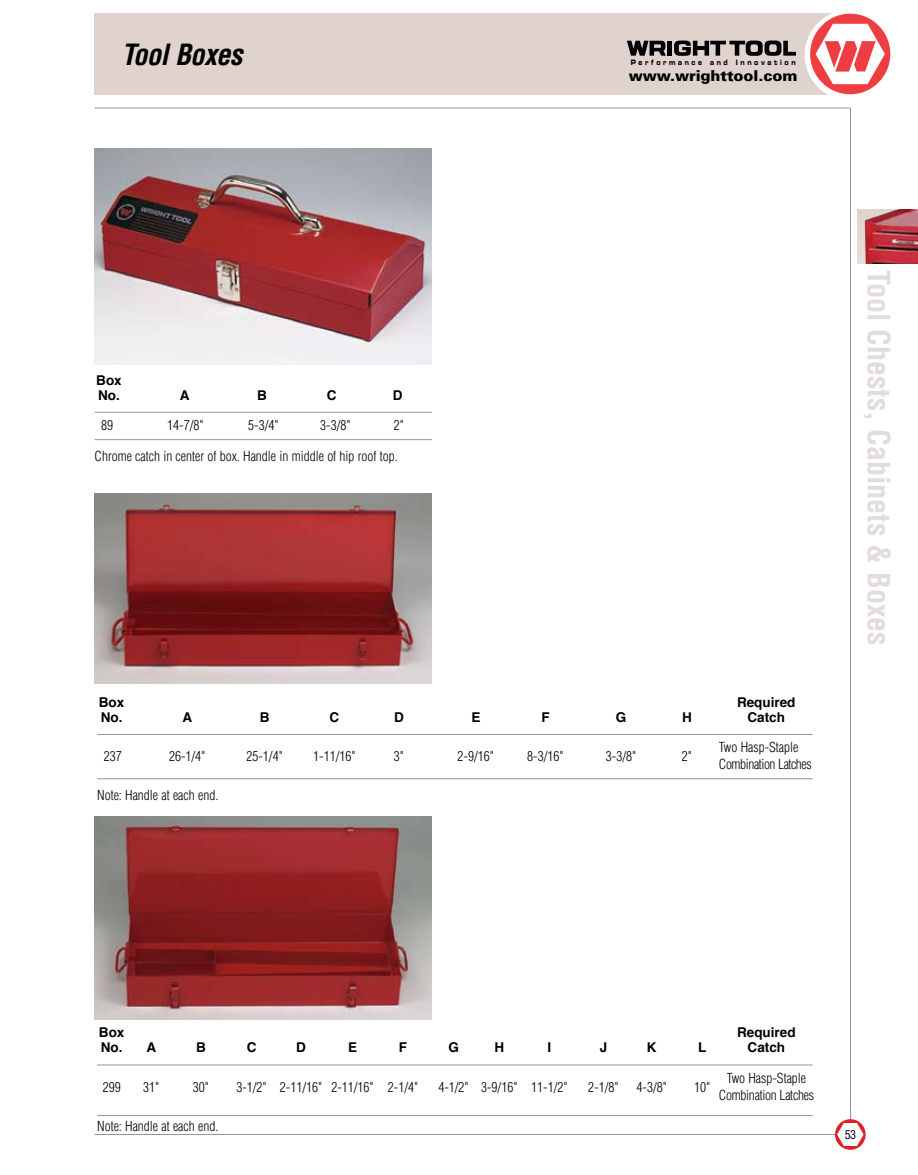
<style>
.page{position:relative;width:918px;height:1175px;background:#fff}
.page>*{position:absolute;margin:0;border:0;box-sizing:border-box;transform-origin:0 0}
.t1{font:700 condensed 30px "Helvetica";color:#e2dcda}
.t2{font:italic 700 condensed 28.5px "Helvetica";letter-spacing:-.02em;color:#000}
.t3{font:900 15px "Univers";letter-spacing:-.005em;color:#000}
.t4{font:300 condensed 13.5px "Helvetica";color:#000}
.t5{font:700 13.5px/15px "Helvetica";color:#000}
.t6{font:300 condensed 13.5px/17.2px "Helvetica";letter-spacing:-.03em;color:#000}
.t7{font:300 condensed 13.5px/17.2px "Helvetica";letter-spacing:-.02em;color:#000;text-align:center}
.t8{font:condensed 12px "Helvetica";color:#000}
.t9{font:7.5px "Eurostile Bold Extended Two";letter-spacing:.49em;color:#000;scale:.7 1}
</style>
<div class="page">
<hr style="left:850px;top:108px;width:1px;height:1026px;background:#939598">
<hr style="left:94px;top:1134px;width:756px;height:1px;background:#939598">
<hr style="left:94px;top:108px;width:756px;height:1px;background:#939598">
<svg style="left:835px;top:1119px;width:31px;height:30px"></svg>
<svg style="left:837px;top:1123px;width:27px;height:22px"></svg>
<div style="left:857px;top:209px;width:61px;height:54px;background:#e4d8d3"></div>
<img style="left:864px;top:209px;width:54px;height:54px">
<div style="left:94px;top:14px;width:756px;height:81px;background:#e0d3cd"></div>
<div style="left:805px;top:9px;width:91px;height:92px;background:#fff;border-radius:50%"></div>
<svg style="left:810px;top:14px;width:80px;height:80px"></svg>
<svg style="left:627px;top:41px;width:39px;height:15px"></svg>
<hr style="left:668px;top:41px;width:4px;height:15px;background:#000">
<svg style="left:674px;top:40px;width:122px;height:16px"></svg>
<hr style="left:94px;top:412px;width:338px;height:1px;background:#939598">
<hr style="left:94px;top:439px;width:338px;height:1px;background:#939598">
<img style="left:94px;top:148px;width:338px;height:216px">
<img style="left:94px;top:494px;width:338px;height:189px">
<img style="left:94px;top:817px;width:338px;height:202px">
<hr style="left:97px;top:1064px;width:716px;height:1px;background:#939598">
<hr style="left:97px;top:1115px;width:716px;height:1px;background:#939598">
<hr style="left:97px;top:734px;width:716px;height:1px;background:#939598">
<hr style="left:97px;top:778px;width:716px;height:1px;background:#939598">
<p class="t2" style="left:122px;top:38px;width:122px">Tool Boxes</p>
<p class="t9" style="left:631px;top:57px;width:237px">Performance and Innovation</p>
<p class="t3" style="left:629px;top:66px;width:170px">www.wrighttool.com</p>
<p class="t5" style="left:96px;top:372px;width:27px">Box<br>No.</p>
<p class="t5" style="left:180px;top:387px;width:11px">A</p>
<p class="t5" style="left:257px;top:387px;width:11px">B</p>
<p class="t5" style="left:327px;top:387px;width:11px">C</p>
<p class="t5" style="left:393px;top:387px;width:11px">D</p>
<p class="t4" style="left:101px;top:417px;width:13px">89</p>
<p class="t4" style="left:167px;top:417px;width:38px">14-7/8"</p>
<p class="t4" style="left:248px;top:417px;width:32px">5-3/4"</p>
<p class="t4" style="left:320px;top:417px;width:32px">3-3/8"</p>
<p class="t4" style="left:394px;top:417px;width:12px">2"</p>
<p class="t4" style="left:94px;top:448px;width:305px">Chrome catch in center of box. Handle in middle of hip roof top.</p>
<p class="t5" style="left:99px;top:694px;width:27px">Box</p>
<p class="t5" style="left:737px;top:694px;width:60px">Required</p>
<p class="t5" style="left:101px;top:709px;width:23px">No.</p>
<p class="t5" style="left:183px;top:709px;width:11px">A</p>
<p class="t5" style="left:260px;top:709px;width:11px">B</p>
<p class="t5" style="left:330px;top:709px;width:11px">C</p>
<p class="t5" style="left:394px;top:709px;width:11px">D</p>
<p class="t5" style="left:471px;top:709px;width:11px">E</p>
<p class="t5" style="left:541px;top:709px;width:10px">F</p>
<p class="t5" style="left:616px;top:709px;width:12px">G</p>
<p class="t5" style="left:682px;top:709px;width:11px">H</p>
<p class="t5" style="left:748px;top:709px;width:39px">Catch</p>
<p class="t4" style="left:104px;top:748px;width:19px">237</p>
<p class="t4" style="left:169px;top:748px;width:38px">26-1/4"</p>
<p class="t4" style="left:247px;top:748px;width:38px">25-1/4"</p>
<p class="t4" style="left:313px;top:748px;width:44px">1-11/16"</p>
<p class="t4" style="left:394px;top:748px;width:12px">3"</p>
<p class="t4" style="left:458px;top:748px;width:38px">2-9/16"</p>
<p class="t4" style="left:527px;top:748px;width:38px">8-3/16"</p>
<p class="t4" style="left:606px;top:748px;width:32px">3-3/8"</p>
<p class="t4" style="left:682px;top:748px;width:12px">2"</p>
<p class="t6" style="left:719px;top:738px;width:94px">Two Hasp-Staple<br>Combination Latches</p>
<p class="t4" style="left:97px;top:787px;width:123px">Note: Handle at each end.</p>
<p class="t1" style="left:897px;top:270px;width:377px;rotate:90deg">Tool Chests, Cabinets &amp; Boxes</p>
<p class="t5" style="left:99px;top:1024px;width:27px">Box</p>
<p class="t5" style="left:737px;top:1024px;width:60px">Required</p>
<p class="t5" style="left:101px;top:1039px;width:23px">No.</p>
<p class="t5" style="left:147px;top:1039px;width:11px">A</p>
<p class="t5" style="left:196px;top:1039px;width:11px">B</p>
<p class="t5" style="left:247px;top:1039px;width:11px">C</p>
<p class="t5" style="left:296px;top:1039px;width:11px">D</p>
<p class="t5" style="left:348px;top:1039px;width:11px">E</p>
<p class="t5" style="left:399px;top:1039px;width:10px">F</p>
<p class="t5" style="left:448px;top:1039px;width:12px">G</p>
<p class="t5" style="left:494px;top:1039px;width:11px">H</p>
<p class="t5" style="left:548px;top:1039px;width:5px">I</p>
<p class="t5" style="left:600px;top:1039px;width:9px">J</p>
<p class="t5" style="left:647px;top:1039px;width:11px">K</p>
<p class="t5" style="left:698px;top:1039px;width:10px">L</p>
<p class="t5" style="left:748px;top:1039px;width:39px">Catch</p>
<p class="t4" style="left:103px;top:1079px;width:19px">299</p>
<p class="t4" style="left:143px;top:1079px;width:18px">31"</p>
<p class="t4" style="left:193px;top:1079px;width:18px">30"</p>
<p class="t4" style="left:236px;top:1079px;width:183px">3-1/2" 2-11/16" 2-11/16" 2-1/4"</p>
<p class="t4" style="left:438px;top:1079px;width:131px">4-1/2" 3-9/16" 11-1/2"</p>
<p class="t4" style="left:588px;top:1079px;width:32px">2-1/8"</p>
<p class="t4" style="left:637px;top:1079px;width:32px">4-3/8"</p>
<p class="t4" style="left:694px;top:1079px;width:18px">10"</p>
<p class="t7" style="left:719px;top:1069px;width:97px">Two Hasp-Staple<br>Combination Latches</p>
<p class="t4" style="left:97px;top:1117px;width:123px">Note: Handle at each end.</p>
<p class="t8" style="left:845px;top:1127px;width:13px">53</p>
</div>
